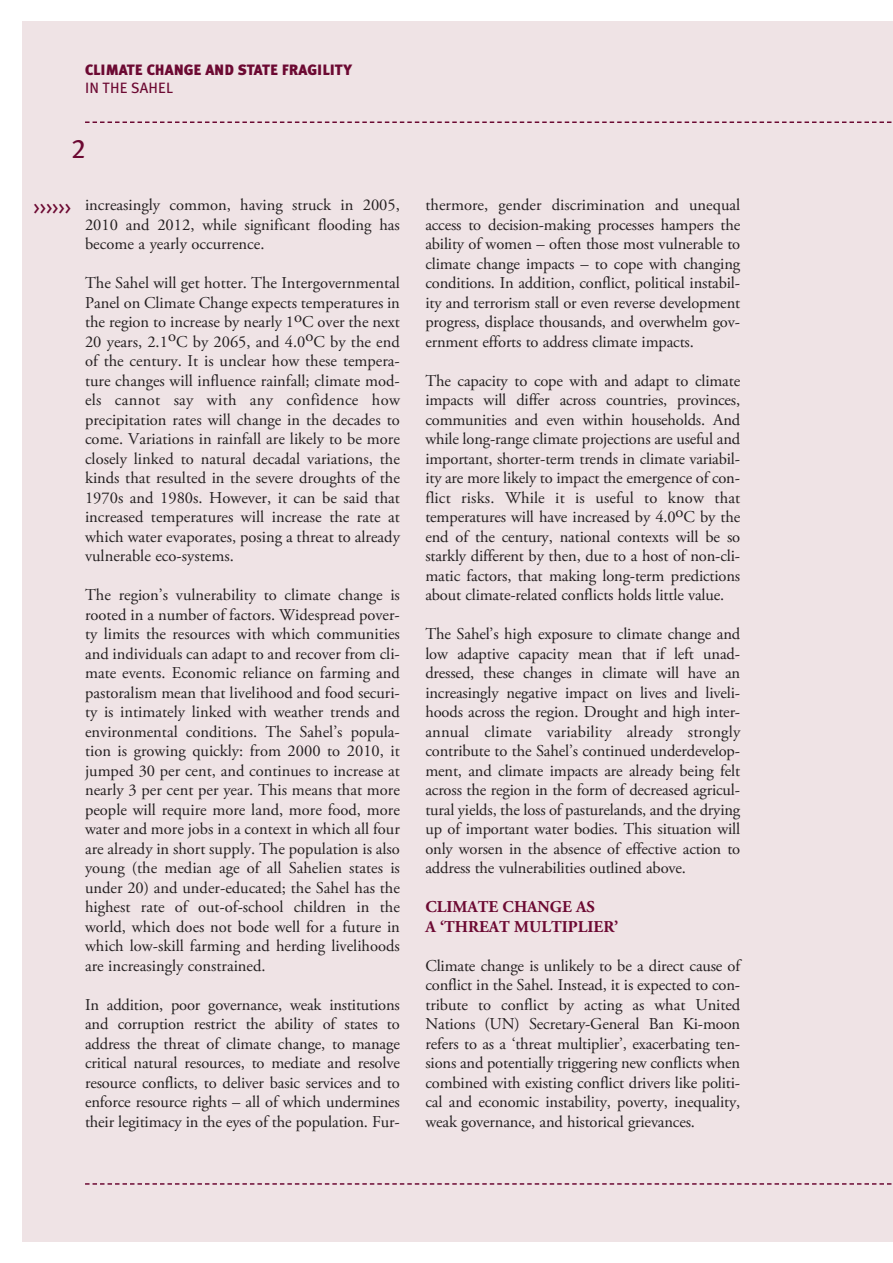
<style>
.page{position:relative;width:893px;height:1263px;background:#fff}
.page>*{position:absolute;margin:0;border:0;box-sizing:border-box;transform-origin:0 0}
.t1{font:27px "Meta Plus Book Caps";color:#6c0932}
.t2{font:18px "Meta Plus Book Caps";color:#6c0932}
.t3{font:16.5px/19.5px "Adobe Garamond Pro";letter-spacing:-.01em;color:#231f20;text-align:justify}
.t4{font:700 16.5px/19.5px "Adobe Garamond Pro";color:#6c0932}
.t5{font:900 15px "Meta Plus";color:#6c0932}
.t6{font:15px "Meta Plus";letter-spacing:.02em;color:#6c0932}
</style>
<div class="page">
<div style="left:22px;top:22px;width:871px;height:1220px;background:#efe3e5"></div>
<svg style="left:85px;top:121px;width:807px;height:2px"></svg>
<svg style="left:85px;top:1183px;width:807px;height:2px"></svg>
<p class="t5" style="left:85px;top:61px;width:269px">CLIMATE CHANGE AND STATE FRAGILITY</p>
<p class="t6" style="left:85px;top:79px;width:90px">IN THE SAHEL</p>
<h1 class="t1" style="left:71px;top:133px;width:16px">2</h1>
<p class="t2" style="left:34px;top:197px;width:39px">&gt;&gt;&gt;&gt;&gt;&gt;</p>
<p class="t3" style="left:85px;top:196px;width:316px">increasingly common, having struck in 2005, 2010 and 2012, while significant flooding has become a yearly occurrence.</p>
<p class="t3" style="left:85px;top:274px;width:316px">The Sahel will get hotter. The Intergovernmental Panel on Climate Change expects temperatures in the region to increase by nearly 1oC over the next 20 years, 2.1oC by 2065, and 4.0oC by the end of the century. It is unclear how these tempera&shy;ture changes will influence rainfall; climate mod&shy;els cannot say with any confidence how precipitation rates will change in the decades to come. Variations in rainfall are likely to be more closely linked to natural decadal variations, the kinds that resulted in the severe droughts of the 1970s and 1980s. However, it can be said that increased temperatures will increase the rate at which water evaporates, posing a threat to already vulnerable eco-systems.</p>
<p class="t3" style="left:85px;top:586px;width:316px">The region’s vulnerability to climate change is rooted in a number of factors. Widespread pover&shy;ty limits the resources with which communities and individuals can adapt to and recover from cli&shy;mate events. Economic reliance on farming and pastoralism mean that livelihood and food securi&shy;ty is intimately linked with weather trends and environmental conditions. The Sahel’s popula&shy;tion is growing quickly: from 2000 to 2010, it jumped 30 per cent, and continues to increase at nearly 3 per cent per year. This means that more people will require more land, more food, more water and more jobs in a context in which all four are already in short supply. The population is also young (the median age of all Sahelien states is under 20) and under-educated; the Sahel has the highest rate of out-of-school children in the world, which does not bode well for a future in which low-skill farming and herding livelihoods are increasingly constrained.</p>
<p class="t3" style="left:85px;top:996px;width:316px">In addition, poor governance, weak institutions and corruption restrict the ability of states to address the threat of climate change, to manage critical natural resources, to mediate and resolve resource conflicts, to deliver basic services and to enforce resource rights – all of which undermines their legitimacy in the eyes of the population. Fur-</p>
<p class="t3" style="left:425px;top:196px;width:316px">thermore, gender discrimination and unequal access to decision-making processes hampers the ability of women – often those most vulnerable to climate change impacts – to cope with changing conditions. In addition, conflict, political instabil&shy;ity and terrorism stall or even reverse development progress, displace thousands, and overwhelm gov&shy;ernment efforts to address climate impacts.</p>
<p class="t3" style="left:425px;top:372px;width:316px">The capacity to cope with and adapt to climate impacts will differ across countries, provinces, communities and even within households. And while long-range climate projections are useful and important, shorter-term trends in climate variabil&shy;ity are more likely to impact the emergence of con&shy;flict risks. While it is useful to know that temperatures will have increased by 4.0oC by the end of the century, national contexts will be so starkly different by then, due to a host of non-cli&shy;matic factors, that making long-term predictions about climate-related conflicts holds little value.</p>
<p class="t3" style="left:425px;top:625px;width:316px">The Sahel’s high exposure to climate change and low adaptive capacity mean that if left unad&shy;dressed, these changes in climate will have an increasingly negative impact on lives and liveli&shy;hoods across the region. Drought and high inter&shy;annual climate variability already strongly contribute to the Sahel’s continued underdevelop&shy;ment, and climate impacts are already being felt across the region in the form of decreased agricul&shy;tural yields, the loss of pasturelands, and the drying up of important water bodies. This situation will only worsen in the absence of effective action to address the vulnerabilities outlined above.</p>
<p class="t4" style="left:425px;top:898px;width:195px">CLIMATE CHANGE AS<br>A ‘THREAT MULTIPLIER’</p>
<p class="t3" style="left:425px;top:957px;width:316px">Climate change is unlikely to be a direct cause of conflict in the Sahel. Instead, it is expected to con&shy;tribute to conflict by acting as what United Nations (UN) Secretary-General Ban Ki-moon refers to as a ‘threat multiplier’, exacerbating ten&shy;sions and potentially triggering new conflicts when combined with existing conflict drivers like politi&shy;cal and economic instability, poverty, inequality, weak governance, and historical grievances.</p>
</div>
